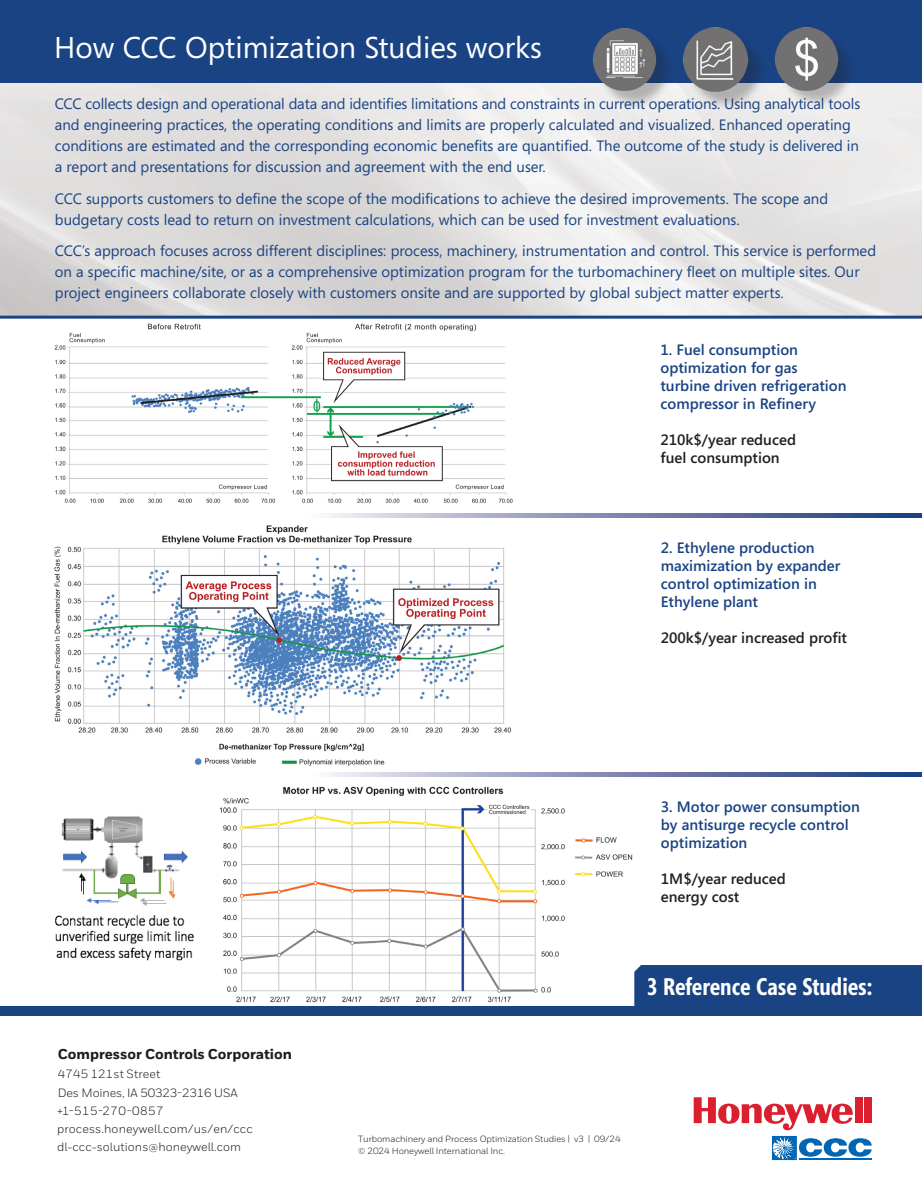
<style>
.page{position:relative;width:922px;height:1192px;background:#fff}
.page>*{position:absolute;margin:0;border:0;box-sizing:border-box;transform-origin:0 0}
.t1{font:30px "Segoe";color:#fff}
.t2{font:700 24px "Segoe Condensed";color:#fff}
.t3{font:15px/21px "Segoe";color:#1a4383}
.t4{font:600 15px/18px "Segoe";color:#1a4383}
.t5{font:600 15px "Segoe";color:#231f20}
.t6{font:800 14.25px "Honeywell Sans";color:#1d1d1d}
.t7{font:12px/18.3px "Honeywell Sans";letter-spacing:.01em;color:#1d1d1d}
.t8{font:9px/12px "Honeywell Sans";letter-spacing:-.01em;color:#1d1d1d}
</style>
<div class="page">
<img style="left:54px;top:323px;width:459px;height:180px">
<div style="left:0;top:0;width:922px;height:83px;background:#1a4383"></div>
<div style="left:596px;top:31px;width:78px;height:78px;background:#231f20;opacity:.3"></div>
<img style="left:590px;top:28px;width:68px;height:65px">
<div style="left:686px;top:30px;width:80px;height:80px;background:#231f20;opacity:.3"></div>
<img style="left:681px;top:27px;width:70px;height:68px">
<div style="left:778px;top:31px;width:77px;height:78px;background:#231f20;opacity:.3"></div>
<img style="left:772px;top:27px;width:68px;height:66px">
<hr style="left:0;top:316px;width:922px;height:3px;background:#1a4383">
<svg style="left:330px;top:513px;width:592px;height:4px;background:#7f8ab3"></svg>
<img style="left:219px;top:776px;width:434px;height:227px">
<svg style="left:617px;top:828px;width:36px;height:56px"></svg>
<svg style="left:331px;top:772px;width:591px;height:4px;background:#7f8ab3"></svg>
<div style="left:0;top:1006px;width:922px;height:9px;background:#1a4383"></div>
<div style="left:634px;top:965px;width:288px;height:41px;background:#1a4383"></div>
<img style="left:55px;top:816px;width:139px;height:145px">
<img style="left:55px;top:911px;width:139px;height:18px">
<img style="left:54px;top:525px;width:457px;height:241px">
<svg style="left:693px;top:1097px;width:160px;height:33px"></svg>
<div style="left:855px;top:1097px;width:7px;height:26px;background:#dc1f2e"></div>
<div style="left:864px;top:1097px;width:7px;height:26px;background:#dc1f2e"></div>
<svg style="left:772px;top:1136px;width:99px;height:24px"></svg>
<hr style="left:799px;top:1158px;width:72px;height:2px;background:#0166b3">
<p class="t1" style="left:54px;top:27px;width:489px">How CCC Optimization Studies works</p>
<p class="t3" style="left:55px;top:93px;width:807px">CCC collects design and operational data and identifies limitations and constraints in current operations. Using analytical tools and engineering practices, the operating conditions and limits are properly calculated and visualized. Enhanced operating conditions are estimated and the corresponding economic benefits are quantified. The outcome of the study is delivered in</p>
<p class="t3" style="left:55px;top:156px;width:492px">a report and presentations for discussion and agreement with the end user.</p>
<p class="t3" style="left:55px;top:187px;width:774px">CCC supports customers to define the scope of the modifications to achieve the desired improvements. The scope and</p>
<p class="t3" style="left:55px;top:208px;width:686px">budgetary costs lead to return on investment calculations, which can be used for investment evaluations.</p>
<p class="t3" style="left:55px;top:240px;width:822px">CCC’s approach focuses across different disciplines: process, machinery, instrumentation and control. This service is performed on a specific machine/site, or as a comprehensive optimization program for the turbomachinery fleet on multiple sites. Our project engineers collaborate closely with customers onsite and are supported by global subject matter experts.</p>
<p class="t4" style="left:660px;top:341px;width:139px">1. Fuel consumption</p>
<p class="t4" style="left:660px;top:359px;width:139px">optimization for gas</p>
<p class="t4" style="left:660px;top:377px;width:188px">turbine driven refrigeration</p>
<p class="t4" style="left:660px;top:395px;width:157px">compressor in Refinery</p>
<p class="t5" style="left:660px;top:431px;width:137px">210k$/year reduced</p>
<p class="t5" style="left:660px;top:449px;width:121px">fuel consumption</p>
<p class="t4" style="left:660px;top:539px;width:181px">2. Ethylene production maximization by expander control optimization in</p>
<p class="t4" style="left:660px;top:593px;width:99px">Ethylene plant</p>
<p class="t5" style="left:660px;top:629px;width:188px">200k$/year increased profit</p>
<p class="t4" style="left:661px;top:797px;width:200px">3. Motor power consumption by antisurge recycle control optimization</p>
<p class="t5" style="left:661px;top:870px;width:126px">1M$/year reduced</p>
<p class="t5" style="left:661px;top:888px;width:80px">energy cost</p>
<p class="t6" style="left:58px;top:1045px;width:236px">Compressor Controls Corporation</p>
<p class="t7" style="left:57px;top:1065px;width:197px">4745 121st Street<br>Des Moines, IA 50323-2316 USA +1-515-270-0857 process.honeywell.com/us/en/ccc dl-ccc-solutions@honeywell.com</p>
<p class="t2" style="left:647px;top:972px;width:227px">3 Reference Case Studies:</p>
<p class="t8" style="left:358px;top:1132px;width:264px">Turbomachinery and Process Optimization Studies | v3 | 09/24 © 2024 Honeywell International Inc.</p>
</div>
